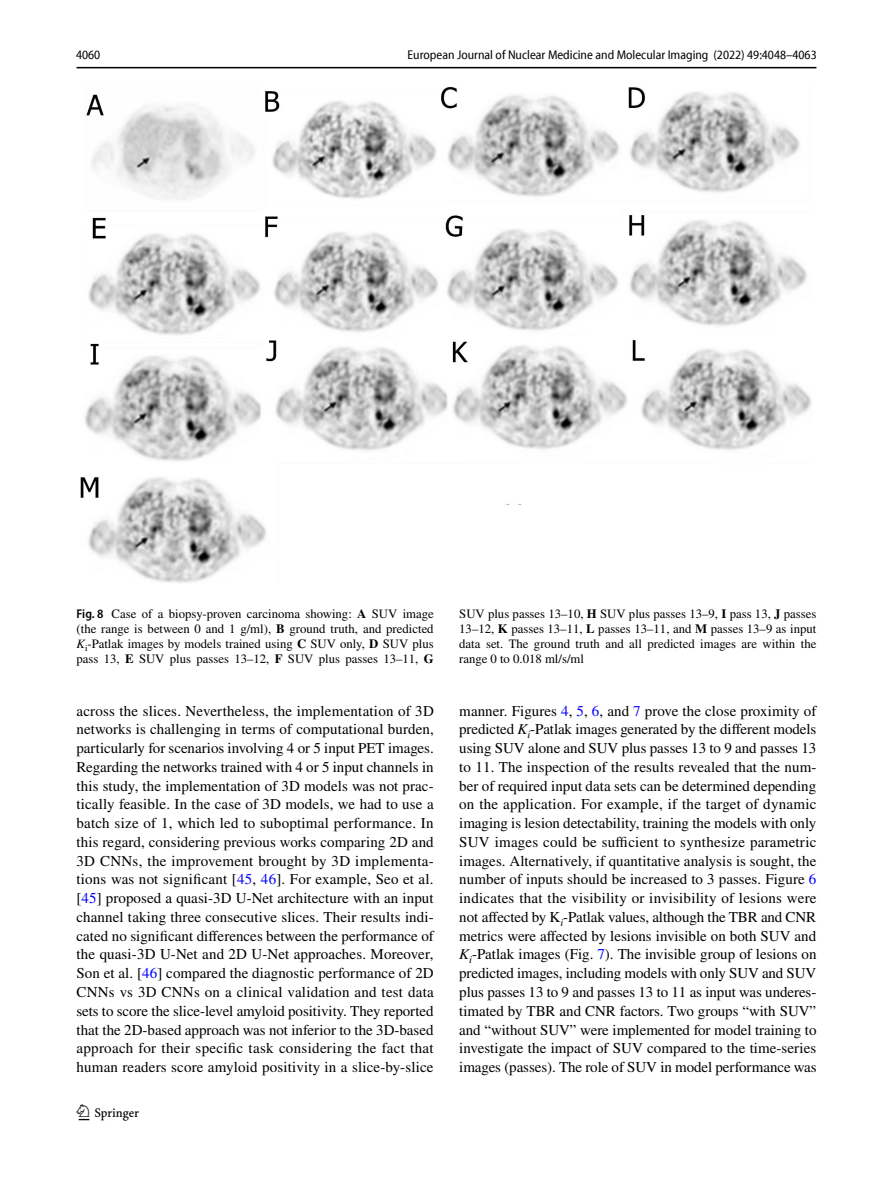
<style>
.page{position:relative;width:893px;height:1187px;background:#fff}
.page>*{position:absolute;margin:0;border:0;box-sizing:border-box;transform-origin:0 0}
.t1{font:22.5px "Springnew Regular 3";color:#000}
.t2{font:15px/18.8px "STIX";letter-spacing:.005em;color:#000;text-align:justify}
.t3{font:12.75px/15px "STIX";color:#000;text-align:justify}
.t4{font:semi-condensed 12.75px "Myriad Pro Unic";color:#000}
.s1{font-family:"Myriad Pro";font-weight:600;font-stretch:semi-condensed}
.s2{font-weight:700}
.s3{font-style:italic}
.s4{color:#00f}
</style>
<div class="page">
<hr style="left:77px;top:67px;width:739px;height:1px;background:#000">
<img style="left:81px;top:87px;width:730px;height:496px">
<p class="t4" style="left:76px;top:50px;width:26px">4060</p>
<p class="t4" style="left:408px;top:50px;width:411px">European Journal of Nuclear Medicine and Molecular Imaging (2022) 49:4048–4063</p>
<p class="t3" style="left:77px;top:607px;width:359px"><span class="s1">Fig. 8</span> Case of a biopsy-proven carcinoma showing: <span class="s2">A</span> SUV image (the range is between 0 and 1 g/ml), <span class="s2">B</span> ground truth, and predicted <span class="s3">K</span><sub>i</sub>-Patlak images by models trained using <span class="s2">C</span> SUV only, <span class="s2">D</span> SUV plus pass 13, <span class="s2">E</span> SUV plus passes 13–12, <span class="s2">F</span> SUV plus passes 13–11, <span class="s2">G</span></p>
<p class="t3" style="left:459px;top:607px;width:359px">SUV plus passes 13–10, <span class="s2">H</span> SUV plus passes 13–9, <span class="s2">I</span> pass 13, <span class="s2">J</span> passes 13–12, <span class="s2">K</span> passes 13–11, <span class="s2">L</span> passes 13–11, and <span class="s2">M</span> passes 13–9 as input data set. The ground truth and all predicted images are within the range 0 to 0.018 ml/s/ml</p>
<p class="t2" style="left:77px;top:702px;width:359px">across the slices. Nevertheless, the implementation of 3D networks is challenging in terms of computational burden, particularly for scenarios involving 4 or 5 input PET images.<br>Regarding the networks trained with 4 or 5 input channels in this study, the implementation of 3D models was not prac&shy;tically feasible. In the case of 3D models, we had to use a batch size of 1, which led to suboptimal performance. In this regard, considering previous works comparing 2D and 3D CNNs, the improvement brought by 3D implementa&shy;tions was not significant [<span class="s4">45</span>, <span class="s4">46</span>]. For example, Seo et al. [<span class="s4">45</span>] proposed a quasi-3D U-Net architecture with an input channel taking three consecutive slices. Their results indi&shy;cated no significant differences between the performance of the quasi-3D U-Net and 2D U-Net approaches. Moreover, Son et al. [<span class="s4">46</span>] compared the diagnostic performance of 2D CNNs vs 3D CNNs on a clinical validation and test data sets to score the slice-level amyloid positivity. They reported that the 2D-based approach was not inferior to the 3D-based approach for their specific task considering the fact that human readers score amyloid positivity in a slice-by-slice</p>
<p class="t2" style="left:459px;top:702px;width:359px">manner. Figures <span class="s4">4</span>, <span class="s4">5</span>, <span class="s4">6</span>, and <span class="s4">7</span> prove the close proximity of predicted <span class="s3">K</span><sub>i</sub>-Patlak images generated by the different models using SUV alone and SUV plus passes 13 to 9 and passes 13 to 11. The inspection of the results revealed that the num&shy;ber of required input data sets can be determined depending on the application. For example, if the target of dynamic imaging is lesion detectability, training the models with only SUV images could be sufficient to synthesize parametric images. Alternatively, if quantitative analysis is sought, the number of inputs should be increased to 3 passes. Figure <span class="s4">6 </span>indicates that the visibility or invisibility of lesions were not affected by K<sub>i</sub>-Patlak values, although the TBR and CNR metrics were affected by lesions invisible on both SUV and <span class="s3">K</span><sub>i</sub>-Patlak images (Fig. <span class="s4">7</span>). The invisible group of lesions on predicted images, including models with only SUV and SUV plus passes 13 to 9 and passes 13 to 11 as input was underes&shy;timated by TBR and CNR factors. Two groups “with SUV” and “without SUV” were implemented for model training to investigate the impact of SUV compared to the time-series images (passes). The role of SUV in model performance was</p>
<h1 class="t1" style="left:79px;top:1104px;width:62px">1 3</h1>
</div>
